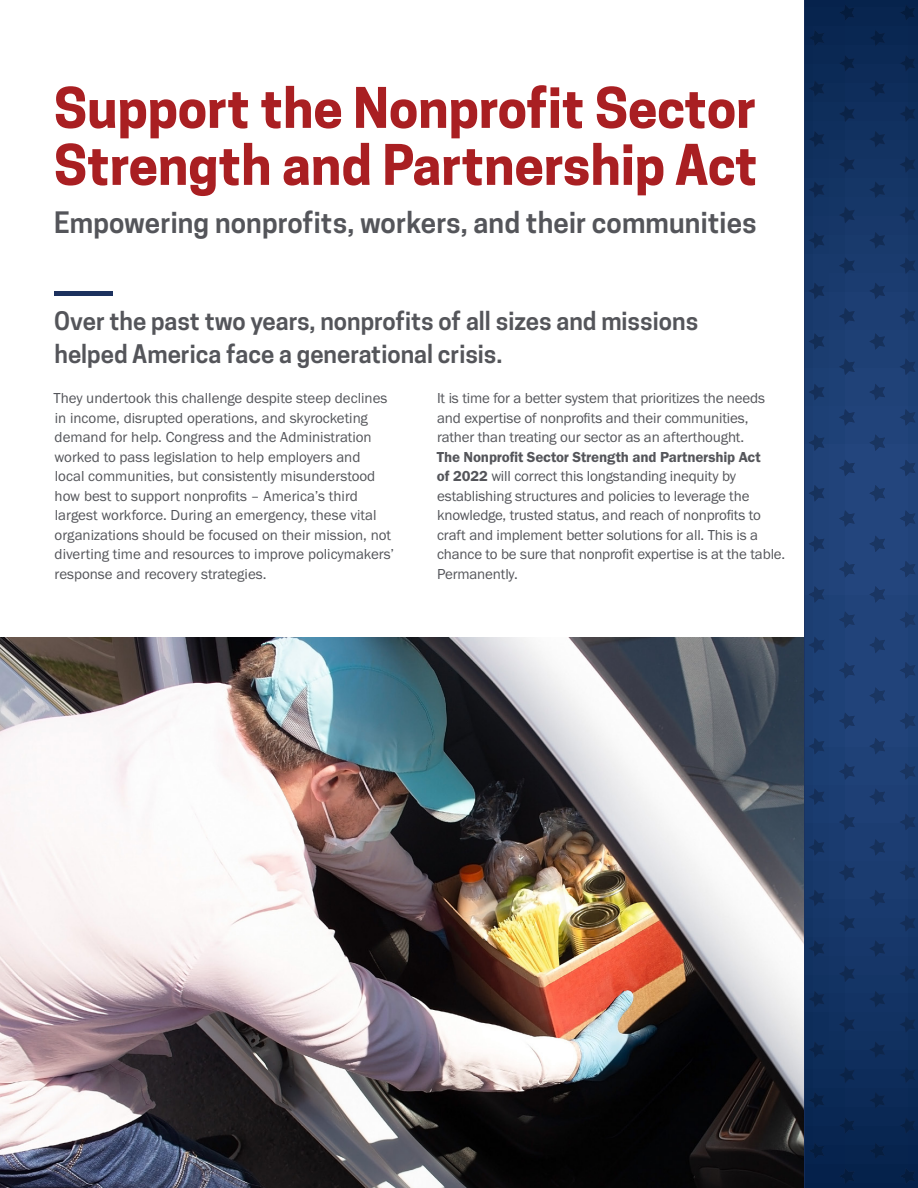
<style>
.page{position:relative;width:918px;height:1188px;background:#fff}
.page>*{position:absolute;margin:0;border:0;box-sizing:border-box;transform-origin:0 0}
.t1{font:700 52.5px/57px "Cooper Hewitt";color:#a91f22}
.Header1{font:600 27.75px "Cooper Hewitt";letter-spacing:.005em;color:#54555a}
.Header1-2{font:600 24px/33px "Cooper Hewitt";color:#54555a}
.Bullets{font:15px/19.5px "Franklin Gothic URW Boo";letter-spacing:-.01em;color:#54555a}
.s1{font-family:"Franklin Gothic URW Dem"}
</style>
<div class="page">
<img style="left:0;top:637px;width:805px;height:551px">
<svg style="left:805px;top:0;width:113px;height:1188px;background:#17386a"></svg>
<img style="left:809px;top:1143px;width:15px;height:16px">
<img style="left:809px;top:1092px;width:15px;height:17px">
<img style="left:809px;top:1041px;width:15px;height:17px">
<img style="left:809px;top:991px;width:15px;height:16px">
<img style="left:809px;top:940px;width:15px;height:17px">
<img style="left:809px;top:890px;width:15px;height:16px">
<img style="left:809px;top:839px;width:15px;height:17px">
<img style="left:809px;top:789px;width:15px;height:16px">
<img style="left:809px;top:738px;width:15px;height:16px">
<img style="left:809px;top:687px;width:15px;height:17px">
<img style="left:809px;top:637px;width:15px;height:16px">
<img style="left:809px;top:586px;width:15px;height:17px">
<img style="left:809px;top:536px;width:15px;height:16px">
<img style="left:809px;top:485px;width:15px;height:16px">
<img style="left:809px;top:434px;width:15px;height:17px">
<img style="left:809px;top:384px;width:15px;height:16px">
<img style="left:809px;top:333px;width:15px;height:17px">
<img style="left:809px;top:283px;width:15px;height:16px">
<img style="left:809px;top:232px;width:15px;height:17px">
<img style="left:809px;top:182px;width:15px;height:16px">
<img style="left:809px;top:131px;width:15px;height:16px">
<img style="left:809px;top:80px;width:15px;height:17px">
<img style="left:809px;top:30px;width:15px;height:16px">
<img style="left:839px;top:1168px;width:16px;height:16px">
<img style="left:839px;top:1117px;width:16px;height:17px">
<img style="left:839px;top:1067px;width:16px;height:16px">
<img style="left:839px;top:1016px;width:16px;height:17px">
<img style="left:839px;top:966px;width:16px;height:16px">
<img style="left:839px;top:915px;width:16px;height:16px">
<img style="left:839px;top:864px;width:16px;height:17px">
<img style="left:839px;top:814px;width:16px;height:16px">
<img style="left:839px;top:763px;width:16px;height:17px">
<img style="left:839px;top:713px;width:16px;height:16px">
<img style="left:839px;top:662px;width:16px;height:17px">
<img style="left:839px;top:611px;width:16px;height:17px">
<img style="left:839px;top:561px;width:16px;height:16px">
<img style="left:839px;top:510px;width:16px;height:17px">
<img style="left:839px;top:460px;width:16px;height:16px">
<img style="left:839px;top:409px;width:16px;height:17px">
<img style="left:839px;top:359px;width:16px;height:16px">
<img style="left:839px;top:308px;width:16px;height:16px">
<img style="left:839px;top:257px;width:16px;height:17px">
<img style="left:839px;top:207px;width:16px;height:16px">
<img style="left:839px;top:156px;width:16px;height:17px">
<img style="left:839px;top:106px;width:16px;height:16px">
<img style="left:839px;top:55px;width:16px;height:17px">
<img style="left:839px;top:4px;width:16px;height:17px">
<img style="left:869px;top:1143px;width:16px;height:16px">
<img style="left:869px;top:1092px;width:16px;height:17px">
<img style="left:869px;top:1041px;width:16px;height:17px">
<img style="left:869px;top:991px;width:16px;height:16px">
<img style="left:869px;top:940px;width:16px;height:17px">
<img style="left:869px;top:890px;width:16px;height:16px">
<img style="left:869px;top:839px;width:16px;height:17px">
<img style="left:869px;top:789px;width:16px;height:16px">
<img style="left:869px;top:738px;width:16px;height:16px">
<img style="left:869px;top:687px;width:16px;height:17px">
<img style="left:869px;top:637px;width:16px;height:16px">
<img style="left:869px;top:586px;width:16px;height:17px">
<img style="left:869px;top:536px;width:16px;height:16px">
<img style="left:869px;top:485px;width:16px;height:16px">
<img style="left:869px;top:434px;width:16px;height:17px">
<img style="left:869px;top:384px;width:16px;height:16px">
<img style="left:869px;top:333px;width:16px;height:17px">
<img style="left:869px;top:283px;width:16px;height:16px">
<img style="left:869px;top:232px;width:16px;height:17px">
<img style="left:869px;top:182px;width:16px;height:16px">
<img style="left:869px;top:131px;width:16px;height:16px">
<img style="left:869px;top:80px;width:16px;height:17px">
<img style="left:869px;top:30px;width:16px;height:16px">
<img style="left:900px;top:1168px;width:15px;height:16px">
<img style="left:900px;top:1117px;width:15px;height:17px">
<img style="left:900px;top:1067px;width:15px;height:16px">
<img style="left:900px;top:1016px;width:15px;height:17px">
<img style="left:900px;top:966px;width:15px;height:16px">
<img style="left:900px;top:915px;width:15px;height:16px">
<img style="left:900px;top:864px;width:15px;height:17px">
<img style="left:900px;top:814px;width:15px;height:16px">
<img style="left:900px;top:763px;width:15px;height:17px">
<img style="left:900px;top:713px;width:15px;height:16px">
<img style="left:900px;top:662px;width:15px;height:17px">
<img style="left:900px;top:611px;width:15px;height:17px">
<img style="left:900px;top:561px;width:15px;height:16px">
<img style="left:900px;top:510px;width:15px;height:17px">
<img style="left:900px;top:460px;width:15px;height:16px">
<img style="left:900px;top:409px;width:15px;height:17px">
<img style="left:900px;top:359px;width:15px;height:16px">
<img style="left:900px;top:308px;width:15px;height:16px">
<img style="left:900px;top:257px;width:15px;height:17px">
<img style="left:900px;top:207px;width:15px;height:16px">
<img style="left:900px;top:156px;width:15px;height:17px">
<img style="left:900px;top:106px;width:15px;height:16px">
<img style="left:900px;top:55px;width:15px;height:17px">
<img style="left:900px;top:4px;width:15px;height:17px">
<hr style="left:54px;top:291px;width:59px;height:4px;background:#1c315e">
<p class="t1" style="left:54px;top:80px;width:705px">Support the Nonprofit Sector<br>Strength and Partnership Act</p>
<p class="Header1" style="left:54px;top:206px;width:704px">Empowering nonprofits, workers, and their communities</p>
<p class="Header1-2" style="left:54px;top:305px;width:646px">Over the past two years, nonprofits of all sizes and missions helped America face a generational crisis.</p>
<p class="Bullets" style="left:53px;top:388px;width:342px">They undertook this challenge despite steep declines in income, disrupted operations, and skyrocketing demand for help. Congress and the Administration worked to pass legislation to help employers and<br>local communities, but consistently misunderstood how best to support nonprofits – America’s third largest workforce. During an emergency, these vital organizations should be focused on their mission, not diverting time and resources to improve policymakers’ response and recovery strategies.</p>
<p class="Bullets" style="left:437px;top:388px;width:350px">It is time for a better system that prioritizes the needs and expertise of nonprofits and their communities, rather than treating our sector as an afterthought.<br><span class="s1">The Nonprofit Sector Strength and Partnership Act<br>of 2022</span> will correct this longstanding inequity by establishing structures and policies to leverage the knowledge, trusted status, and reach of nonprofits to craft and implement better solutions for all. This is a chance to be sure that nonprofit expertise is at the table.<br>Permanently.</p>
</div>
